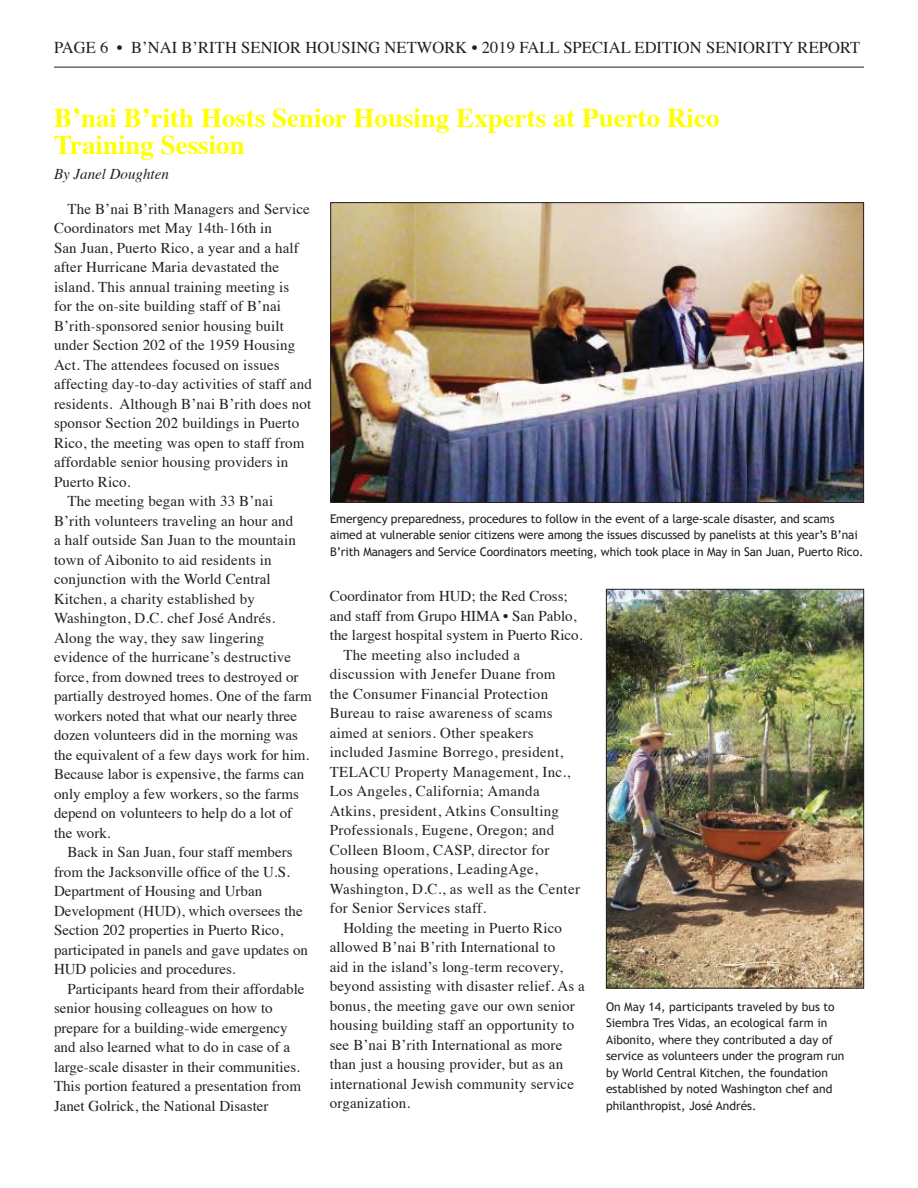
<style>
.page{position:relative;width:918px;height:1188px;background:#fff}
.page>*{position:absolute;margin:0;border:0;box-sizing:border-box;transform-origin:0 0}
.t1{font:700 27px/27px "Times";color:#ff0}
.t2{font:16.5px "Times";letter-spacing:.005em;color:#231f20}
.t3{font:15px "Times";letter-spacing:.01em;color:#231f20}
.t4{font:italic 15px "Times";color:#231f20}
.t5{font:12px/16.5px "Trebuchet MS";letter-spacing:-.01em;color:#231f20}
</style>
<div class="page">
<hr style="left:54px;top:67px;width:810px;height:1px;background:#231f20">
<img style="left:332px;top:204px;width:530px;height:297px">
<div style="left:330px;top:202px;width:534px;height:301px;border:1px solid #231f20"></div>
<img style="left:608px;top:591px;width:254px;height:395px">
<div style="left:606px;top:589px;width:258px;height:399px;border:1px solid #231f20"></div>
<p class="t2" style="left:54px;top:42px;width:808px">PAGE 6 • B’NAI B’RITH SENIOR HOUSING NETWORK • 2019 FALL SPECIAL EDITION SENIORITY REPORT</p>
<h1 class="t1" style="left:54px;top:107px;width:667px">B’nai B’rith Hosts Senior Housing Experts at Puerto Rico<br>Training Session</h1>
<p class="t4" style="left:54px;top:161px;width:116px">By Janel Doughten</p>
<p class="t3" style="left:68px;top:203px;width:244px">The B’nai B’rith Managers and Service</p>
<p class="t3" style="left:54px;top:223px;width:220px">Coordinators met May 14th-16th in</p>
<p class="t3" style="left:54px;top:242px;width:246px">San Juan, Puerto Rico, a year and a half</p>
<p class="t3" style="left:54px;top:262px;width:227px">after Hurricane Maria devastated the</p>
<p class="t3" style="left:54px;top:281px;width:237px">island. This annual training meeting is</p>
<p class="t3" style="left:54px;top:301px;width:229px">for the on-site building staff of B’nai</p>
<p class="t3" style="left:54px;top:320px;width:231px">B’rith-sponsored senior housing built</p>
<p class="t3" style="left:54px;top:340px;width:243px">under Section 202 of the 1959 Housing</p>
<p class="t3" style="left:54px;top:359px;width:227px">Act. The attendees focused on issues</p>
<p class="t3" style="left:54px;top:379px;width:259px">affecting day-to-day activities of staff and</p>
<p class="t3" style="left:54px;top:398px;width:259px">residents. Although B’nai B’rith does not</p>
<p class="t3" style="left:54px;top:418px;width:247px">sponsor Section 202 buildings in Puerto</p>
<p class="t3" style="left:54px;top:437px;width:252px">Rico, the meeting was open to staff from</p>
<p class="t3" style="left:54px;top:457px;width:236px">affordable senior housing providers in</p>
<p class="t3" style="left:54px;top:476px;width:78px">Puerto Rico.</p>
<p class="t3" style="left:68px;top:496px;width:207px">The meeting began with 33 B’nai</p>
<p class="t3" style="left:54px;top:515px;width:241px">B’rith volunteers traveling an hour and</p>
<p class="t3" style="left:54px;top:535px;width:243px">a half outside San Juan to the mountain</p>
<p class="t3" style="left:54px;top:554px;width:219px">town of Aibonito to aid residents in</p>
<p class="t3" style="left:54px;top:574px;width:218px">conjunction with the World Central</p>
<p class="t3" style="left:54px;top:593px;width:203px">Kitchen, a charity established by</p>
<p class="t3" style="left:54px;top:613px;width:223px">Washington, D.C. chef José Andrés.</p>
<p class="t3" style="left:54px;top:632px;width:212px">Along the way, they saw lingering</p>
<p class="t3" style="left:54px;top:652px;width:239px">evidence of the hurricane’s destructive</p>
<p class="t3" style="left:54px;top:671px;width:246px">force, from downed trees to destroyed or</p>
<p class="t3" style="left:54px;top:691px;width:259px">partially destroyed homes. One of the farm</p>
<p class="t3" style="left:54px;top:710px;width:245px">workers noted that what our nearly three</p>
<p class="t3" style="left:54px;top:730px;width:246px">dozen volunteers did in the morning was</p>
<p class="t3" style="left:54px;top:749px;width:257px">the equivalent of a few days work for him.</p>
<p class="t3" style="left:54px;top:769px;width:252px">Because labor is expensive, the farms can</p>
<p class="t3" style="left:54px;top:788px;width:246px">only employ a few workers, so the farms</p>
<p class="t3" style="left:54px;top:808px;width:240px">depend on volunteers to help do a lot of</p>
<p class="t3" style="left:54px;top:827px;width:58px">the work.</p>
<p class="t3" style="left:68px;top:847px;width:227px">Back in San Juan, four staff members</p>
<p class="t3" style="left:54px;top:857px;width:237px">from the Jacksonville office of the U.S.</p>
<p class="t3" style="left:54px;top:886px;width:210px">Department of Housing and Urban</p>
<p class="t3" style="left:54px;top:905px;width:250px">Development (HUD), which oversees the</p>
<p class="t3" style="left:54px;top:925px;width:231px">Section 202 properties in Puerto Rico,</p>
<p class="t3" style="left:54px;top:944px;width:256px">participated in panels and gave updates on</p>
<p class="t3" style="left:54px;top:964px;width:183px">HUD policies and procedures.</p>
<p class="t3" style="left:68px;top:983px;width:239px">Participants heard from their affordable</p>
<p class="t3" style="left:54px;top:1003px;width:220px">senior housing colleagues on how to</p>
<p class="t3" style="left:54px;top:1022px;width:235px">prepare for a building-wide emergency</p>
<p class="t3" style="left:54px;top:1042px;width:238px">and also learned what to do in case of a</p>
<p class="t3" style="left:54px;top:1061px;width:247px">large-scale disaster in their communities.</p>
<p class="t3" style="left:54px;top:1081px;width:249px">This portion featured a presentation from</p>
<p class="t3" style="left:54px;top:1100px;width:216px">Janet Golrick, the National Disaster</p>
<p class="t5" style="left:330px;top:511px;width:535px">Emergency preparedness, procedures to follow in the event of a large-scale disaster, and scams aimed at vulnerable senior citizens were among the issues discussed by panelists at this year’s B’nai<br>B’rith Managers and Service Coordinators meeting, which took place in May in San Juan, Puerto Rico.</p>
<p class="t3" style="left:330px;top:591px;width:239px">Coordinator from HUD; the Red Cross;</p>
<p class="t3" style="left:330px;top:610px;width:248px">and staff from Grupo HIMA • San Pablo,</p>
<p class="t3" style="left:330px;top:630px;width:254px">the largest hospital system in Puerto Rico.</p>
<p class="t3" style="left:343px;top:649px;width:178px">The meeting also included a</p>
<p class="t3" style="left:330px;top:669px;width:227px">discussion with Jenefer Duane from</p>
<p class="t3" style="left:330px;top:688px;width:220px">the Consumer Financial Protection</p>
<p class="t3" style="left:330px;top:708px;width:224px">Bureau to raise awareness of scams</p>
<p class="t3" style="left:330px;top:727px;width:205px">aimed at seniors. Other speakers</p>
<p class="t3" style="left:330px;top:747px;width:235px">included Jasmine Borrego, president,</p>
<p class="t3" style="left:330px;top:766px;width:242px">TELACU Property Management, Inc.,</p>
<p class="t3" style="left:330px;top:786px;width:211px">Los Angeles, California; Amanda</p>
<p class="t3" style="left:330px;top:805px;width:231px">Atkins, president, Atkins Consulting</p>
<p class="t3" style="left:330px;top:825px;width:226px">Professionals, Eugene, Oregon; and</p>
<p class="t3" style="left:330px;top:844px;width:221px">Colleen Bloom, CASP, director for</p>
<p class="t3" style="left:330px;top:864px;width:210px">housing operations, LeadingAge,</p>
<p class="t3" style="left:330px;top:883px;width:252px">Washington, D.C., as well as the Center</p>
<p class="t3" style="left:330px;top:903px;width:158px">for Senior Services staff.</p>
<p class="t3" style="left:343px;top:922px;width:220px">Holding the meeting in Puerto Rico</p>
<p class="t3" style="left:330px;top:942px;width:227px">allowed B’nai B’rith International to</p>
<p class="t3" style="left:330px;top:961px;width:235px">aid in the island’s long-term recovery,</p>
<p class="t3" style="left:330px;top:981px;width:257px">beyond assisting with disaster relief. As a</p>
<p class="t3" style="left:330px;top:1000px;width:247px">bonus, the meeting gave our own senior</p>
<p class="t3" style="left:330px;top:1020px;width:246px">housing building staff an opportunity to</p>
<p class="t3" style="left:330px;top:1039px;width:234px">see B’nai B’rith International as more</p>
<p class="t3" style="left:330px;top:1059px;width:235px">than just a housing provider, but as an</p>
<p class="t3" style="left:330px;top:1078px;width:246px">international Jewish community service</p>
<p class="t3" style="left:330px;top:1098px;width:82px">organization.</p>
<p class="t5" style="left:606px;top:999px;width:240px">On May 14, participants traveled by bus to Siembra Tres Vidas, an ecological farm in Aibonito, where they contributed a day of service as volunteers under the program run by World Central Kitchen, the foundation established by noted Washington chef and philanthropist, José Andrés.</p>
</div>
